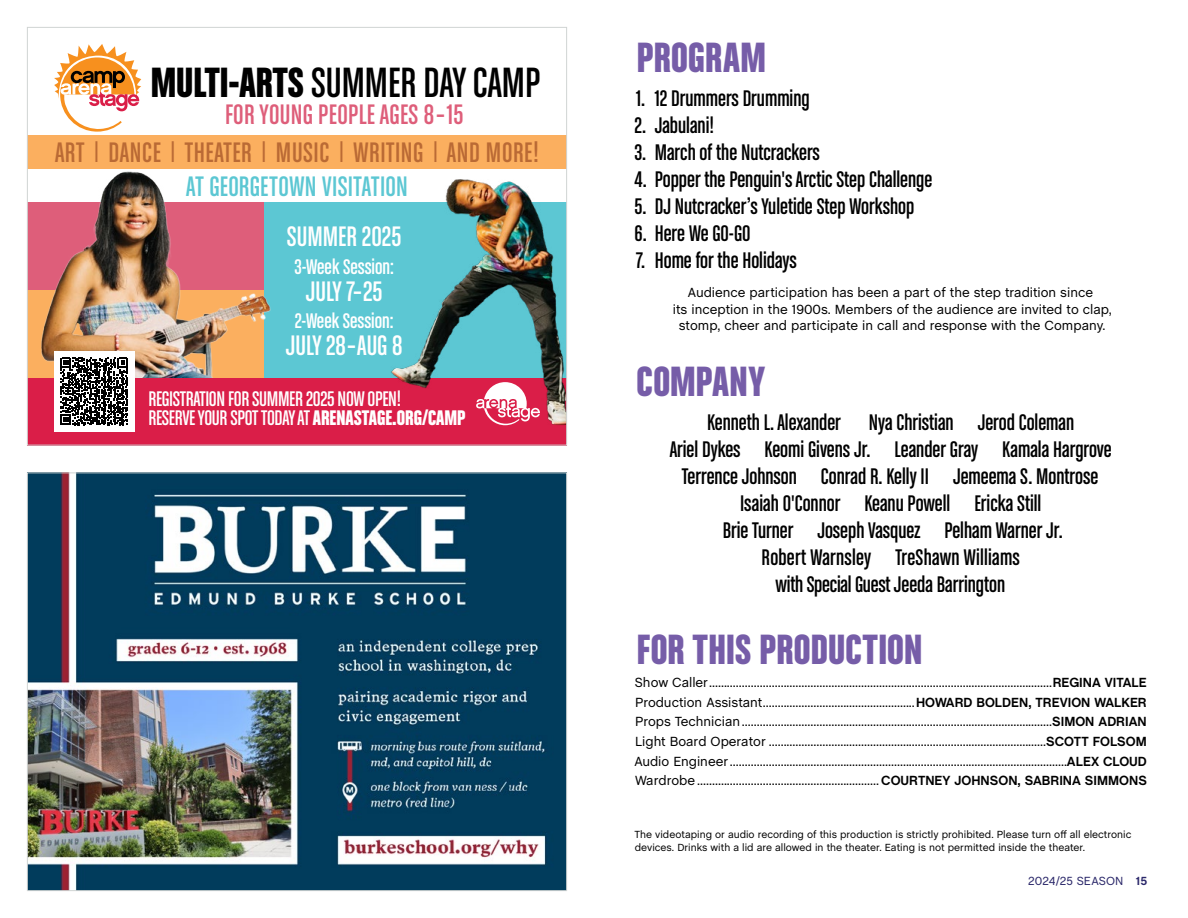
<style>
.page{position:relative;width:1188px;height:918px;background:#fff}
.page>*{position:absolute;margin:0;border:0;box-sizing:border-box;transform-origin:0 0}
.t1{font:45px "Chalet Comprime Hong Kong Sixty";letter-spacing:.005em;color:#765da8}
.t2{font:45px "Chalet Comprime Cologne Sixty";color:#000}
.t3{font:30px "Chalet Comprime Cologne Sixty";letter-spacing:.02em;color:#ba6a35}
.t4{font:30px "Chalet Comprime Cologne Sixty";color:#fff}
.t5{font:30px "Chalet Comprime Cologne Sixty";letter-spacing:.01em;color:#de5e7a}
.t6{font:30px "Chalet Comprime Cologne Sixty";letter-spacing:.01em;color:#5cc7d3}
.t7{font:24px/27px "Chalet Comprime Cologne Sixty";color:#000;text-align:center}
.t8{font:22.5px/19.4px "Chalet Comprime Cologne Sixty";letter-spacing:-.015em;color:#fff}
.t9{font:13.5px/19.5px "Chalet";color:#000;text-align:center}
.t10{font:12px "Chalet";letter-spacing:.01em;color:#2b286a}
.t11{font:10.5px/12.6px "Chalet";color:#000}
.s1{font-family:"Chalet Comprime Hong Kong Sixty"}
.s2{font-weight:700}
</style>
<div class="page">
<img style="left:29px;top:474px;width:536px;height:415px">
<div style="left:263px;top:202px;width:304px;height:176px;background:#5cc7d3"></div>
<div style="left:27px;top:290px;width:236px;height:88px;background:#fbaf5f"></div>
<div style="left:27px;top:202px;width:236px;height:88px;background:#de5e7a"></div>
<div style="left:27px;top:135px;width:540px;height:34px;background:#fbaf5f"></div>
<img style="left:41px;top:171px;width:230px;height:207px">
<div style="left:27px;top:378px;width:540px;height:68px;background:#da1e48"></div>
<img style="left:391px;top:179px;width:174px;height:247px">
<div style="left:54px;top:351px;width:81px;height:81px;background:#fff"></div>
<svg style="left:61px;top:358px;width:67px;height:67px"></svg>
<svg style="left:476px;top:382px;width:64px;height:43px"></svg>
<svg style="left:54px;top:44px;width:87px;height:88px"></svg>
<h1 class="t2" style="left:151px;top:57px;width:391px"><span class="s1">MULTI-ARTS</span> SUMMER DAY CAMP</h1>
<h2 class="t5" style="left:225px;top:98px;width:240px">FOR YOUNG PEOPLE AGES 8–15</h2>
<h2 class="t3" style="left:55px;top:136px;width:485px">ART | DANCE | THEATER | MUSIC | WRITING | AND MORE!</h2>
<h2 class="t6" style="left:186px;top:170px;width:223px">AT GEORGETOWN VISITATION</h2>
<h2 class="t4" style="left:287px;top:220px;width:116px">SUMMER 2025</h2>
<h3 class="t8" style="left:295px;top:257px;width:101px">3-Week Session:</h3>
<h2 class="t4" style="left:306px;top:275px;width:78px">JULY 7–25</h2>
<h3 class="t8" style="left:295px;top:311px;width:100px">2-Week Session:</h3>
<h2 class="t4" style="left:286px;top:329px;width:118px">JULY 28–AUG 8</h2>
<h3 class="t8" style="left:148px;top:389px;width:319px">REGISTRATION FOR SUMMER 2025 NOW OPEN!<br>RESERVE YOUR SPOT TODAY AT <span class="s1">ARENASTAGE.ORG/CAMP</span></h3>
<h1 class="t1" style="left:637px;top:31px;width:131px">PROGRAM</h1>
<h3 class="t7" style="left:636px;top:84px;width:175px">1. 12 Drummers Drumming</h3>
<h3 class="t7" style="left:634px;top:111px;width:81px">2. Jabulani!</h3>
<h3 class="t7" style="left:634px;top:138px;width:187px">3. March of the Nutcrackers</h3>
<h3 class="t7" style="left:634px;top:165px;width:299px">4. Popper the Penguin's Arctic Step Challenge</h3>
<h3 class="t7" style="left:634px;top:192px;width:281px">5. DJ Nutcracker’s Yuletide Step Workshop</h3>
<h3 class="t7" style="left:635px;top:219px;width:118px">6. Here We GO-GO</h3>
<h3 class="t7" style="left:636px;top:246px;width:162px">7. Home for the Holidays</h3>
<p class="t9" style="left:673px;top:285px;width:441px;line-height:16.2px">Audience participation has been a part of the step tradition since<br>its inception in the 1900s. Members of the audience are invited to clap, stomp, cheer and participate in call and response with the Company.</p>
<h1 class="t1" style="left:637px;top:355px;width:130px">COMPANY</h1>
<p class="t7" style="left:670px;top:408px;width:444px">Kenneth L. Alexander Nya Christian Jerod Coleman<br>Ariel Dykes Keomi Givens Jr. Leander Gray Kamala Hargrove Terrence Johnson Conrad R. Kelly II Jemeema S. Montrose Isaiah O'Connor Keanu Powell Ericka Still<br>Brie Turner Joseph Vasquez Pelham Warner Jr.<br>Robert Warnsley TreShawn Williams<br>with Special Guest Jeeda Barrington</p>
<h1 class="t1" style="left:637px;top:623px;width:287px">FOR THIS PRODUCTION</h1>
<p class="t9" style="left:634px;top:673px;width:514px;text-align:justify">Show Caller...................................................................................................................<span class="s2">REGINA VITALE </span>Production Assistant...................................................<span class="s2">HOWARD BOLDEN, TREVION WALKER </span>Props Technician........................................................................................................<span class="s2">SIMON ADRIAN </span>Light Board Operator .............................................................................................<span class="s2">SCOTT FOLSOM </span>Audio Engineer.................................................................................................................<span class="s2">ALEX CLOUD </span>Wardrobe ............................................................. <span class="s2">COURTNEY JOHNSON, SABRINA SIMMONS</span></p>
<p class="t11" style="left:635px;top:828px;width:498px">The videotaping or audio recording of this production is strictly prohibited. Please turn off all electronic devices. Drinks with a lid are allowed in the theater. Eating is not permitted inside the theater.</p>
<p class="t10" style="left:1028px;top:874px;width:121px">2024/25 SEASON <span class="s2">15</span></p>
</div>
